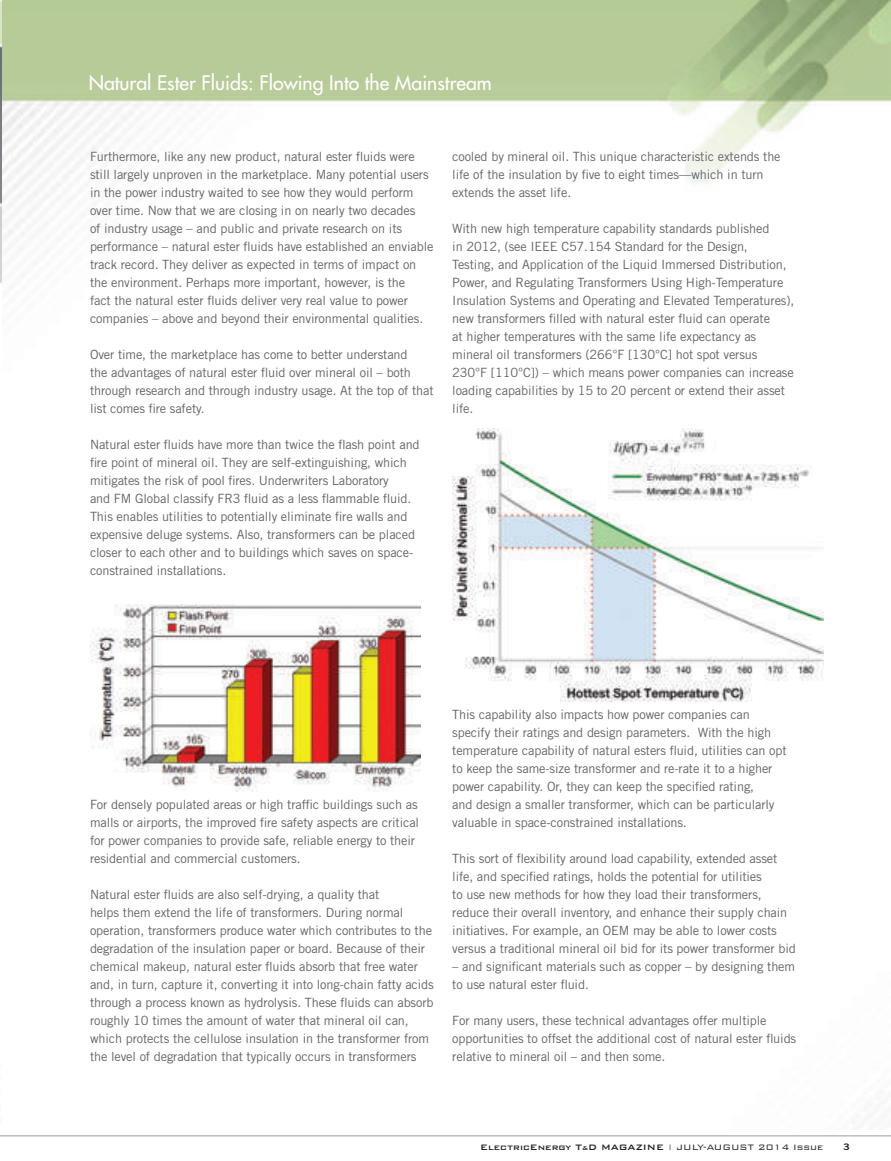
<style>
.page{position:relative;width:891px;height:1161px;background:#fff}
.page>*{position:absolute;margin:0;border:0;box-sizing:border-box;transform-origin:0 0}
.t1{font:19.5px "Futura";color:#fff}
.t2{font:12.75px/18px "Trade Gothic";letter-spacing:-.01em;color:#636366}
.t3{font:500 10.5px "Bank Gothic BT";color:#231f20}
.t4{font:9px "Trade Gothic Bold Two";color:#231f20;scale:1.25 1}
.s1{font-size:7.5px}
.s2{color:#939598}
.s3{font-weight:300}
</style>
<div class="page">
<hr style="left:0;top:1136px;width:891px;height:1px;background:#999b9e">
<img style="left:0;top:0;width:891px;height:792px">
<img style="left:90px;top:604px;width:331px;height:187px">
<img style="left:452px;top:429px;width:371px;height:272px">
<h1 class="t1" style="left:89px;top:71px;width:405px">Natural Ester Fluids: Flowing Into the Mainstream</h1>
<p class="t2" style="left:90px;top:148px;width:345px">Furthermore, like any new product, natural ester fluids were still largely unproven in the marketplace. Many potential users in the power industry waited to see how they would perform over time. Now that we are closing in on nearly two decades<br>of industry usage – and public and private research on its performance – natural ester fluids have established an enviable track record. They deliver as expected in terms of impact on the environment. Perhaps more important, however, is the<br>fact the natural ester fluids deliver very real value to power companies – above and beyond their environmental qualities.</p>
<p class="t2" style="left:90px;top:346px;width:345px">Over time, the marketplace has come to better understand<br>the advantages of natural ester fluid over mineral oil – both through research and through industry usage. At the top of that list comes fire safety.</p>
<p class="t2" style="left:90px;top:436px;width:331px">Natural ester fluids have more than twice the flash point and fire point of mineral oil. They are self-extinguishing, which mitigates the risk of pool fires. Underwriters Laboratory<br>and FM Global classify FR3 fluid as a less flammable fluid.<br>This enables utilities to potentially eliminate fire walls and expensive deluge systems. Also, transformers can be placed closer to each other and to buildings which saves on space&shy;constrained installations.</p>
<p class="t2" style="left:452px;top:148px;width:330px">cooled by mineral oil. This unique characteristic extends the life of the insulation by five to eight times—which in turn extends the asset life.</p>
<p class="t2" style="left:452px;top:220px;width:344px">With new high temperature capability standards published<br>in 2012, (see IEEE C57.154 Standard for the Design,<br>Testing, and Application of the Liquid Immersed Distribution, Power, and Regulating Transformers Using High-Temperature Insulation Systems and Operating and Elevated Temperatures), new transformers filled with natural ester fluid can operate<br>at higher temperatures with the same life expectancy as mineral oil transformers (266°F [130°C] hot spot versus 230°F [110°C]) – which means power companies can increase loading capabilities by 15 to 20 percent or extend their asset life.</p>
<p class="t2" style="left:90px;top:796px;width:331px">For densely populated areas or high traffic buildings such as malls or airports, the improved fire safety aspects are critical for power companies to provide safe, reliable energy to their residential and commercial customers.</p>
<p class="t2" style="left:90px;top:886px;width:345px">Natural ester fluids are also self-drying, a quality that<br>helps them extend the life of transformers. During normal operation, transformers produce water which contributes to the degradation of the insulation paper or board. Because of their chemical makeup, natural ester fluids absorb that free water and, in turn, capture it, converting it into long-chain fatty acids through a process known as hydrolysis. These fluids can absorb roughly 10 times the amount of water that mineral oil can, which protects the cellulose insulation in the transformer from the level of degradation that typically occurs in transformers</p>
<p class="t2" style="left:452px;top:706px;width:336px">This capability also impacts how power companies can specify their ratings and design parameters. With the high temperature capability of natural esters fluid, utilities can opt to keep the same-size transformer and re-rate it to a higher power capability. Or, they can keep the specified rating,<br>and design a smaller transformer, which can be particularly valuable in space-constrained installations.</p>
<p class="t2" style="left:452px;top:850px;width:345px">This sort of flexibility around load capability, extended asset life, and specified ratings, holds the potential for utilities<br>to use new methods for how they load their transformers, reduce their overall inventory, and enhance their supply chain initiatives. For example, an OEM may be able to lower costs versus a traditional mineral oil bid for its power transformer bid</p>
<p class="t2" style="left:452px;top:958px;width:344px">– and significant materials such as copper – by designing them to use natural ester fluid.</p>
<p class="t2" style="left:452px;top:1012px;width:346px">For many users, these technical advantages offer multiple opportunities to offset the additional cost of natural ester fluids relative to mineral oil – and then some.</p>
<p class="t3" style="left:480px;top:1141px;width:345px">ElectricEnergy T<span class="s1">&amp;</span>D MAGAZINE <span class="s2">I</span> <span class="s3">JULY-AUGUST 2014 Issue</span></p>
<p class="t4" style="left:843px;top:1141px;width:7px">3</p>
</div>
